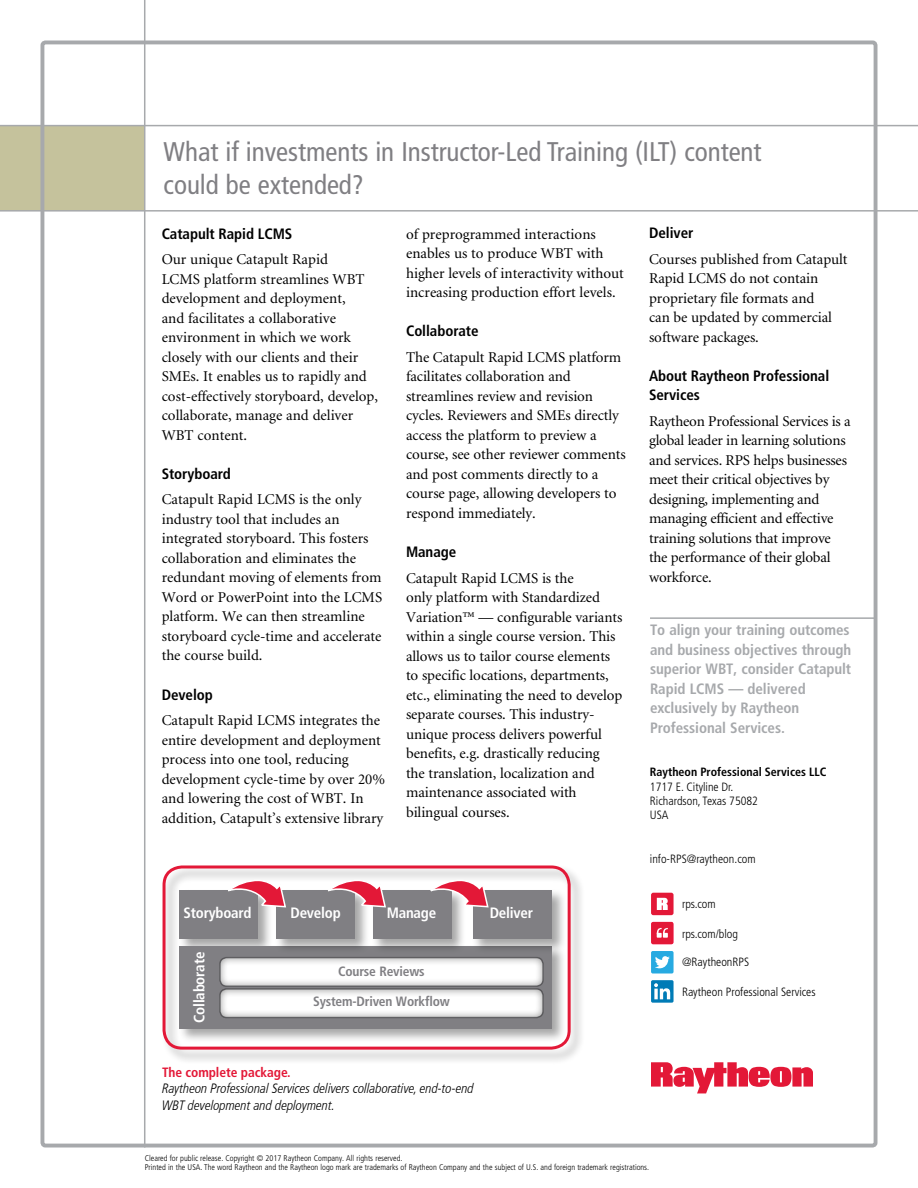
<style>
.page{position:relative;width:918px;height:1188px;background:#fff}
.page>*{position:absolute;margin:0;border:0;box-sizing:border-box;transform-origin:0 0}
.t1{font:condensed 27px/33.6px "Frutiger";color:#807f83}
.t2{font:15px/19.5px "Minion";letter-spacing:-.005em;color:#000}
.t3{font:700 condensed 15px/19.5px "Frutiger";letter-spacing:-.005em;color:#a7a9ac}
.t4{font:700 condensed 15px/19.5px "Frutiger";letter-spacing:-.005em;color:#000}
.t5{font:700 condensed 15px "Frutiger";letter-spacing:-.015em;color:#fff}
.t6{font:italic 300 condensed 13.5px/16.5px "Frutiger LT Com";letter-spacing:-.005em;color:#000}
.t7{font:700 condensed 13.5px "Frutiger";letter-spacing:-.015em;color:#807f83}
.t8{font:700 condensed 13.5px "Frutiger";letter-spacing:-.005em;color:#e31837}
.t9{font:300 condensed 12px/14.4px "Frutiger";color:#000}
.t10{font:700 condensed 12px "Frutiger";color:#000}
.t11{font:300 condensed 8.25px/9px "Frutiger";color:#000}
</style>
<div class="page">
<hr style="left:650px;top:617px;width:226px;height:2px;background:#a7a9ac">
<svg style="left:651px;top:1062px;width:162px;height:31px"></svg>
<div style="left:651px;top:951px;width:23px;height:23px;background:#27aae1;border-radius:2px"></div>
<svg style="left:655px;top:956px;width:15px;height:12px"></svg>
<div style="left:651px;top:893px;width:23px;height:22px;background:#e31837;border-radius:2px"></div>
<svg style="left:657px;top:898px;width:11px;height:12px"></svg>
<div style="left:651px;top:980px;width:23px;height:23px;background:#007bb6;border-radius:2px"></div>
<svg style="left:654px;top:983px;width:16px;height:16px"></svg>
<svg style="left:651px;top:922px;width:23px;height:22px"></svg>
<svg style="left:651px;top:922px;width:22px;height:22px"></svg>
<div style="left:0;top:126px;width:145px;height:85px;background:#c5c29c"></div>
<div style="left:40px;top:40px;width:837px;height:1108px;border:4px solid #a7a9ac;border-radius:3px"></div>
<hr style="left:144px;top:0;width:1px;height:1148px;background:#a7a9ac">
<hr style="left:0;top:125px;width:918px;height:1px;background:#a7a9ac">
<hr style="left:0;top:210px;width:918px;height:2px;background:#a7a9ac">
<div style="left:161px;top:864px;width:424px;height:201px;background:#000;opacity:.35"></div>
<div style="left:163px;top:866px;width:408px;height:184px;border:3px solid #e31837;border-radius:18px"></div>
<div style="left:178px;top:889px;width:95px;height:65px;background:#000;opacity:.35"></div>
<div style="left:179px;top:890px;width:79px;height:49px;background:#807f83"></div>
<div style="left:178px;top:945px;width:388px;height:98px;background:#000;opacity:.35"></div>
<div style="left:179px;top:946px;width:372px;height:82px;background:#807f83"></div>
<div style="left:206px;top:945px;width:351px;height:43px;background:#000;opacity:.6"></div>
<div style="left:206px;top:976px;width:351px;height:44px;background:#000;opacity:.6"></div>
<div style="left:274px;top:889px;width:96px;height:65px;background:#000;opacity:.35"></div>
<div style="left:276px;top:890px;width:79px;height:49px;background:#807f83"></div>
<div style="left:371px;top:889px;width:96px;height:65px;background:#000;opacity:.35"></div>
<div style="left:373px;top:890px;width:78px;height:49px;background:#807f83"></div>
<div style="left:471px;top:889px;width:96px;height:65px;background:#000;opacity:.35"></div>
<div style="left:473px;top:890px;width:79px;height:49px;background:#807f83"></div>
<svg style="left:220px;top:879px;width:67px;height:29px"></svg>
<svg style="left:320px;top:879px;width:67px;height:29px"></svg>
<svg style="left:423px;top:879px;width:67px;height:29px"></svg>
<h1 class="t1" style="left:164px;top:135px;width:599px">What if investments in Instructor-Led Training (ILT) content could be extended?</h1>
<p class="t4" style="left:162px;top:224px;width:132px">Catapult Rapid LCMS</p>
<p class="t2" style="left:162px;top:250px;width:218px">Our unique Catapult Rapid<br>LCMS platform streamlines WBT development and deployment,<br>and facilitates a collaborative environment in which we work closely with our clients and their<br>SMEs. It enables us to rapidly and cost-effectively storyboard, develop, collaborate, manage and deliver<br>WBT content.</p>
<p class="t4" style="left:162px;top:464px;width:71px">Storyboard</p>
<p class="t2" style="left:162px;top:490px;width:222px">Catapult Rapid LCMS is the only industry tool that includes an integrated storyboard. This fosters collaboration and eliminates the redundant moving of elements from<br>Word or PowerPoint into the LCMS platform. We can then streamline storyboard cycle-time and accelerate the course build.</p>
<p class="t4" style="left:162px;top:685px;width:53px">Develop</p>
<p class="t2" style="left:162px;top:711px;width:225px">Catapult Rapid LCMS integrates the entire development and deployment process into one tool, reducing development cycle-time by over 20% and lowering the cost of WBT. In addition, Catapult’s extensive library</p>
<p class="t4" style="left:649px;top:223px;width:46px">Deliver</p>
<p class="t2" style="left:649px;top:250px;width:200px">Courses published from Catapult<br>Rapid LCMS do not contain proprietary file formats and<br>can be updated by commercial software packages.</p>
<p class="t4" style="left:649px;top:366px;width:182px">About Raytheon Professional<br>Services</p>
<p class="t2" style="left:649px;top:412px;width:203px">Raytheon Professional Services is a global leader in learning solutions and services. RPS helps businesses meet their critical objectives by designing, implementing and managing efficient and effective training solutions that improve the performance of their global workforce.</p>
<p class="t2" style="left:406px;top:225px;width:219px">of preprogrammed interactions enables us to produce WBT with higher levels of interactivity without increasing production effort levels.</p>
<p class="t4" style="left:406px;top:322px;width:74px">Collaborate</p>
<p class="t2" style="left:406px;top:348px;width:221px">The Catapult Rapid LCMS platform facilitates collaboration and streamlines review and revision cycles. Reviewers and SMEs directly access the platform to preview a course, see other reviewer comments and post comments directly to a course page, allowing developers to respond immediately.</p>
<p class="t4" style="left:406px;top:542px;width:52px">Manage</p>
<p class="t2" style="left:406px;top:569px;width:218px">Catapult Rapid LCMS is the<br>only platform with Standardized Variation™ — configurable variants within a single course version. This allows us to tailor course elements to specific locations, departments, etc., eliminating the need to develop separate courses. This industry&shy;unique process delivers powerful benefits, e.g. drastically reducing<br>the translation, localization and maintenance associated with bilingual courses.</p>
<p class="t3" style="left:650px;top:620px;width:203px">To align your training outcomes and business objectives through superior WBT, consider Catapult<br>Rapid LCMS — delivered exclusively by Raytheon<br>Professional Services.</p>
<p class="t10" style="left:650px;top:765px;width:178px">Raytheon Professional Services LLC</p>
<p class="t9" style="left:650px;top:780px;width:110px">1717 E. Cityline Dr.<br>Richardson, Texas 75082<br>USA</p>
<p class="t9" style="left:650px;top:852px;width:107px">info-RPS@raytheon.com</p>
<p class="t5" style="left:184px;top:904px;width:69px">Storyboard</p>
<p class="t5" style="left:190px;top:1023px;width:73px;rotate:-90deg">Collaborate</p>
<p class="t5" style="left:290px;top:904px;width:52px">Develop</p>
<p class="t5" style="left:387px;top:904px;width:51px">Manage</p>
<p class="t5" style="left:490px;top:904px;width:45px">Deliver</p>
<p class="t7" style="left:338px;top:963px;width:88px">Course Reviews</p>
<p class="t7" style="left:313px;top:993px;width:138px">System-Driven Workflow</p>
<p class="t8" style="left:162px;top:1064px;width:130px">The complete package.</p>
<p class="t6" style="left:162px;top:1080px;width:313px">Raytheon Professional Services delivers collaborative, end-to-end<br>WBT development and deployment.</p>
<p class="t11" style="left:145px;top:1154px;width:506px">Cleared for public release. Copyright © 2017 Raytheon Company. All rights reserved.<br>Printed in the USA. The word Raytheon and the Raytheon logo mark are trademarks of Raytheon Company and the subject of U.S. and foreign trademark registrations.</p>
<p class="t9" style="left:682px;top:897px;width:35px">rps.com</p>
<p class="t9" style="left:682px;top:926px;width:58px">rps.com/blog</p>
<p class="t9" style="left:682px;top:955px;width:69px">@RaytheonRPS</p>
<p class="t9" style="left:682px;top:985px;width:135px">Raytheon Professional Services</p>
</div>
